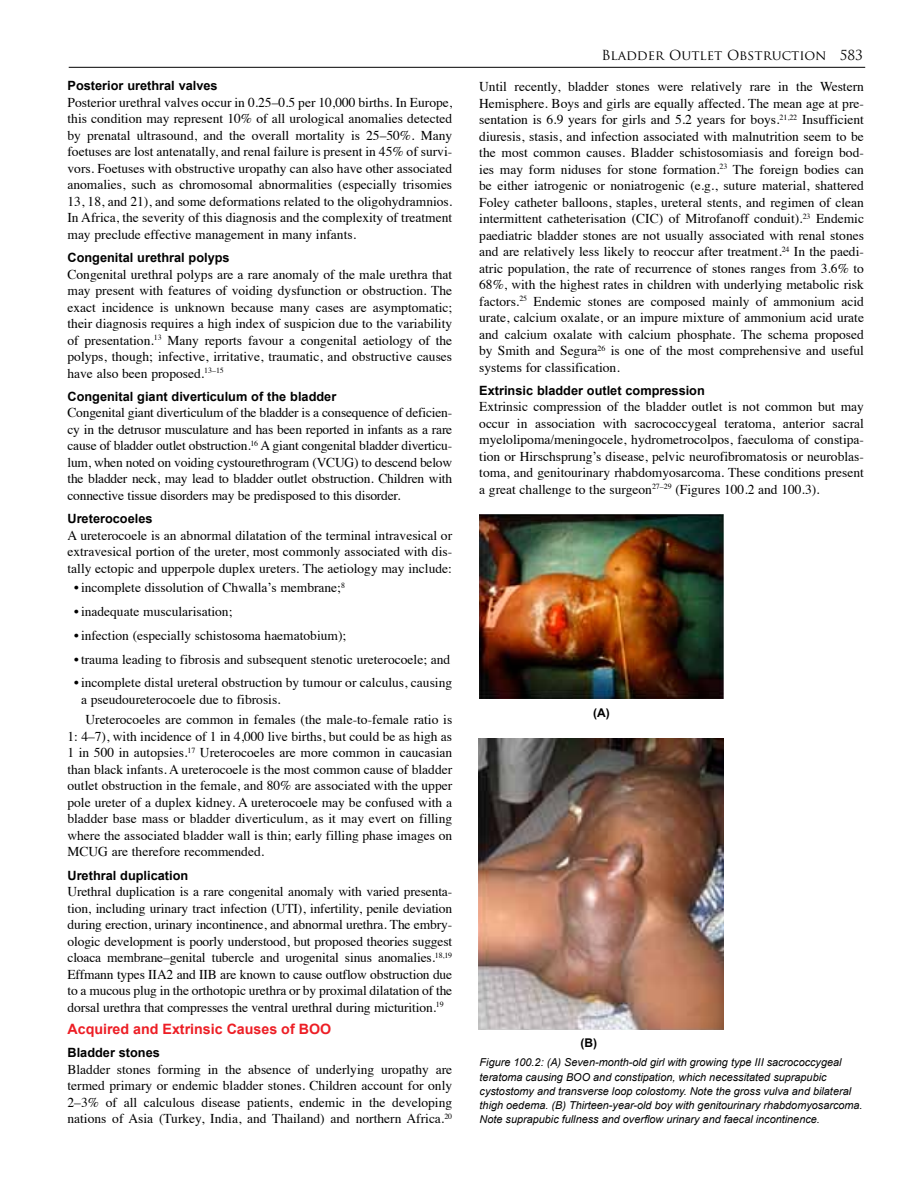
<style>
.page{position:relative;width:918px;height:1188px;background:#fff}
.page>*{position:absolute;margin:0;border:0;box-sizing:border-box;transform-origin:0 0}
.t1{font:700 14.25px "Arial";color:#ed1e25}
.t2{font:13.5px/16.5px "Times";color:#000;text-align:justify}
.t3{font:13.5px "Trajan Pro";color:#000}
.t4{font:700 12.75px "Arial";color:#000}
.t5{font:700 12px "Arial";color:#000}
.t6{font:italic 10.8px/14.2px "Arial";color:#000}
</style>
<div class="page">
<hr style="left:69px;top:67px;width:796px;height:1px;background:#000">
<img style="left:480px;top:514px;width:243px;height:185px">
<img style="left:478px;top:739px;width:245px;height:290px">
<p class="t4" style="left:68px;top:77px;width:152px">Posterior urethral valves</p>
<p class="t2" style="left:68px;top:93px;width:386px">Posterior urethral valves occur in 0.25–0.5 per 10,000 births. In Europe, this condition may represent 10% of all urological anomalies detected by prenatal ultrasound, and the overall mortality is 25–50%. Many foetuses are lost antenatally, and renal failure is present in 45% of survi&shy;vors. Foetuses with obstructive uropathy can also have other associated anomalies, such as chromosomal abnormalities (especially trisomies 13, 18, and 21), and some deformations related to the oligohydramnios.<br>In Africa, the severity of this diagnosis and the complexity of treatment may preclude effective management in many infants.</p>
<p class="t4" style="left:68px;top:249px;width:164px">Congenital urethral polyps</p>
<p class="t2" style="left:68px;top:265px;width:386px">Congenital urethral polyps are a rare anomaly of the male urethra that may present with features of voiding dysfunction or obstruction. The exact incidence is unknown because many cases are asymptomatic; their diagnosis requires a high index of suspicion due to the variability of presentation.<sup>13</sup> Many reports favour a congenital aetiology of the polyps, though; infective, irritative, traumatic, and obstructive causes have also been proposed.<sup>13–15</sup></p>
<p class="t4" style="left:68px;top:388px;width:270px">Congenital giant diverticulum of the bladder</p>
<p class="t2" style="left:68px;top:403px;width:386px">Congenital giant diverticulum of the bladder is a consequence of deficien&shy;cy in the detrusor musculature and has been reported in infants as a rare cause of bladder outlet obstruction.<sup>16</sup> A giant congenital bladder diverticu&shy;lum, when noted on voiding cystourethrogram (VCUG) to descend below the bladder neck, may lead to bladder outlet obstruction. Children with connective tissue disorders may be predisposed to this disorder.</p>
<p class="t4" style="left:68px;top:510px;width:87px">Ureterocoeles</p>
<p class="t2" style="left:68px;top:526px;width:386px">A ureterocoele is an abnormal dilatation of the terminal intravesical or extravesical portion of the ureter, most commonly associated with dis&shy;tally ectopic and upperpole duplex ureters. The aetiology may include:</p>
<p class="t2" style="left:74px;top:578px;width:272px">•incomplete dissolution of Chwalla’s membrane;<sup>8</sup></p>
<p class="t2" style="left:74px;top:602px;width:160px">•inadequate muscularisation;</p>
<p class="t2" style="left:74px;top:626px;width:274px">•infection (especially schistosoma haematobium);</p>
<p class="t2" style="left:74px;top:650px;width:378px">•trauma leading to fibrosis and subsequent stenotic ureterocoele; and</p>
<p class="t2" style="left:81px;top:674px;width:373px;text-indent:-7px">•incomplete distal ureteral obstruction by tumour or calculus, causing a pseudoureterocoele due to fibrosis.</p>
<p class="t2" style="left:67px;top:710px;width:386px;text-indent:18px">Ureterocoeles are common in females (the male-to-female ratio is 1: 4–7), with incidence of 1 in 4,000 live births, but could be as high as 1 in 500 in autopsies.<sup>17</sup> Ureterocoeles are more common in caucasian than black infants. A ureterocoele is the most common cause of bladder outlet obstruction in the female, and 80% are associated with the upper pole ureter of a duplex kidney. A ureterocoele may be confused with a bladder base mass or bladder diverticulum, as it may evert on filling where the associated bladder wall is thin; early filling phase images on MCUG are therefore recommended.</p>
<p class="t4" style="left:68px;top:867px;width:122px">Urethral duplication</p>
<p class="t2" style="left:68px;top:882px;width:386px">Urethral duplication is a rare congenital anomaly with varied presenta&shy;tion, including urinary tract infection (UTI), infertility, penile deviation during erection, urinary incontinence, and abnormal urethra. The embry&shy;ologic development is poorly understood, but proposed theories suggest cloaca membrane–genital tubercle and urogenital sinus anomalies.<sup>18,19<br></sup>Effmann types IIA2 and IIB are known to cause outflow obstruction due to a mucous plug in the orthotopic urethra or by proximal dilatation of the dorsal urethra that compresses the ventral urethral during micturition.<sup>19</sup></p>
<p class="t1" style="left:68px;top:1020px;width:265px">Acquired and Extrinsic Causes of BOO</p>
<p class="t4" style="left:68px;top:1044px;width:94px">Bladder stones</p>
<p class="t2" style="left:68px;top:1060px;width:386px">Bladder stones forming in the absence of underlying uropathy are termed primary or endemic bladder stones. Children account for only 2–3% of all calculous disease patients, endemic in the developing nations of Asia (Turkey, India, and Thailand) and northern Africa.<sup>20</sup></p>
<p class="t3" style="left:601px;top:47px;width:263px">Bladder Outlet Obstruction 583</p>
<p class="t2" style="left:479px;top:77px;width:386px">Until recently, bladder stones were relatively rare in the Western Hemisphere. Boys and girls are equally affected. The mean age at pre&shy;sentation is 6.9 years for girls and 5.2 years for boys.<sup>21,22</sup> Insufficient diuresis, stasis, and infection associated with malnutrition seem to be the most common causes. Bladder schistosomiasis and foreign bod&shy;ies may form niduses for stone formation.<sup>23</sup> The foreign bodies can be either iatrogenic or noniatrogenic (e.g., suture material, shattered Foley catheter balloons, staples, ureteral stents, and regimen of clean intermittent catheterisation (CIC) of Mitrofanoff conduit).<sup>23</sup> Endemic paediatric bladder stones are not usually associated with renal stones and are relatively less likely to reoccur after treatment.<sup>24</sup> In the paedi&shy;atric population, the rate of recurrence of stones ranges from 3.6% to 68%, with the highest rates in children with underlying metabolic risk factors.<sup>25</sup> Endemic stones are composed mainly of ammonium acid urate, calcium oxalate, or an impure mixture of ammonium acid urate and calcium oxalate with calcium phosphate. The schema proposed by Smith and Segura<sup>26</sup> is one of the most comprehensive and useful systems for classification.</p>
<p class="t4" style="left:479px;top:382px;width:227px">Extrinsic bladder outlet compression</p>
<p class="t2" style="left:479px;top:397px;width:386px">Extrinsic compression of the bladder outlet is not common but may occur in association with sacrococcygeal teratoma, anterior sacral myelolipoma/meningocele, hydrometrocolpos, faeculoma of constipa&shy;tion or Hirschsprung’s disease, pelvic neurofibromatosis or neuroblas&shy;toma, and genitourinary rhabdomyosarcoma. These conditions present a great challenge to the surgeon<sup>27–29</sup> (Figures 100.2 and 100.3).</p>
<p class="t5" style="left:593px;top:705px;width:18px">(A)</p>
<p class="t5" style="left:580px;top:1035px;width:18px">(B)</p>
<p class="t6" style="left:480px;top:1056px;width:384px">Figure 100.2: (A) Seven-month-old girl with growing type III sacrococcygeal teratoma causing BOO and constipation, which necessitated suprapubic cystostomy and transverse loop colostomy. Note the gross vulva and bilateral thigh oedema. (B) Thirteen-year-old boy with genitourinary rhabdomyosarcoma.<br>Note suprapubic fullness and overflow urinary and faecal incontinence.</p>
</div>
